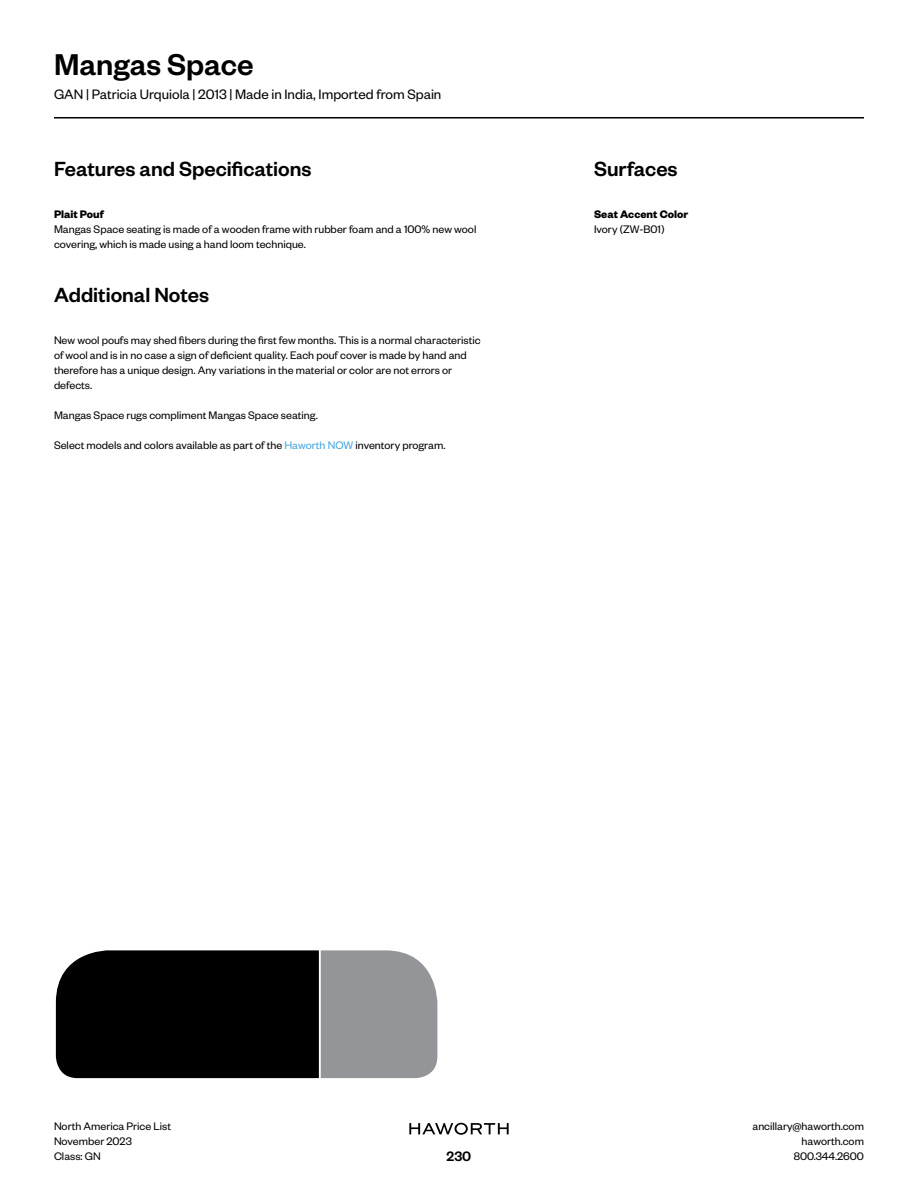
<style>
.page{position:relative;width:918px;height:1188px;background:#fff}
.page>*{position:absolute;margin:0;border:0;box-sizing:border-box;transform-origin:0 0}
.t1{font:500 33px "Founders Grotesk";color:#000}
.t2{font:500 22.5px "Founders Grotesk";color:#000}
.t3{font:15px "Founders Grotesk";color:#000}
.t4{font:500 15px "Founders Grotesk";color:#000}
.t5{font:12px/15px "Founders Grotesk";color:#000}
.t6{font:700 12px "Founders Grotesk";color:#000}
.s1{color:#47a5dc}
</style>
<div class="page">
<hr style="left:54px;top:117px;width:810px;height:1px;background:#000">
<svg style="left:409px;top:1123px;width:100px;height:12px"></svg>
<div style="left:322px;top:950px;width:116px;height:129px;background:#939598"></div>
<div style="left:55px;top:950px;width:267px;height:129px;background:#000"></div>
<h1 class="t1" style="left:54px;top:44px;width:201px">Mangas Space</h1>
<p class="t3" style="left:54px;top:85px;width:389px">GAN | Patricia Urquiola | 2013 | Made in India, Imported from Spain</p>
<h2 class="t2" style="left:54px;top:155px;width:259px">Features and Specifications</h2>
<p class="t6" style="left:54px;top:207px;width:51px">Plait Pouf</p>
<p class="t5" style="left:54px;top:221px;width:424px">Mangas Space seating is made of a wooden frame with rubber foam and a 100% new wool covering, which is made using a hand loom technique.</p>
<h2 class="t2" style="left:54px;top:281px;width:157px">Additional Notes</h2>
<p class="t5" style="left:54px;top:332px;width:428px">New wool poufs may shed fibers during the first few months. This is a normal characteristic of wool and is in no case a sign of deficient quality. Each pouf cover is made by hand and therefore has a unique design. Any variations in the material or color are not errors or defects.</p>
<p class="t5" style="left:54px;top:407px;width:264px">Mangas Space rugs compliment Mangas Space seating.</p>
<p class="t5" style="left:54px;top:437px;width:392px">Select models and colors available as part of the <span class="s1">Haworth NOW</span> inventory program.</p>
<h2 class="t2" style="left:594px;top:155px;width:85px">Surfaces</h2>
<p class="t6" style="left:594px;top:207px;width:96px">Seat Accent Color</p>
<p class="t5" style="left:594px;top:221px;width:72px">Ivory (ZW-B01)</p>
<p class="t5" style="left:54px;top:1118px;width:119px">North America Price List<br>November 2023<br>Class: GN</p>
<p class="t5" style="left:752px;top:1118px;width:113px;text-align:right">ancillary@haworth.com haworth.com</p>
<p class="t4" style="left:447px;top:1147px;width:26px">230</p>
<p class="t5" style="left:794px;top:1148px;width:72px">800.344.2600</p>
</div>
